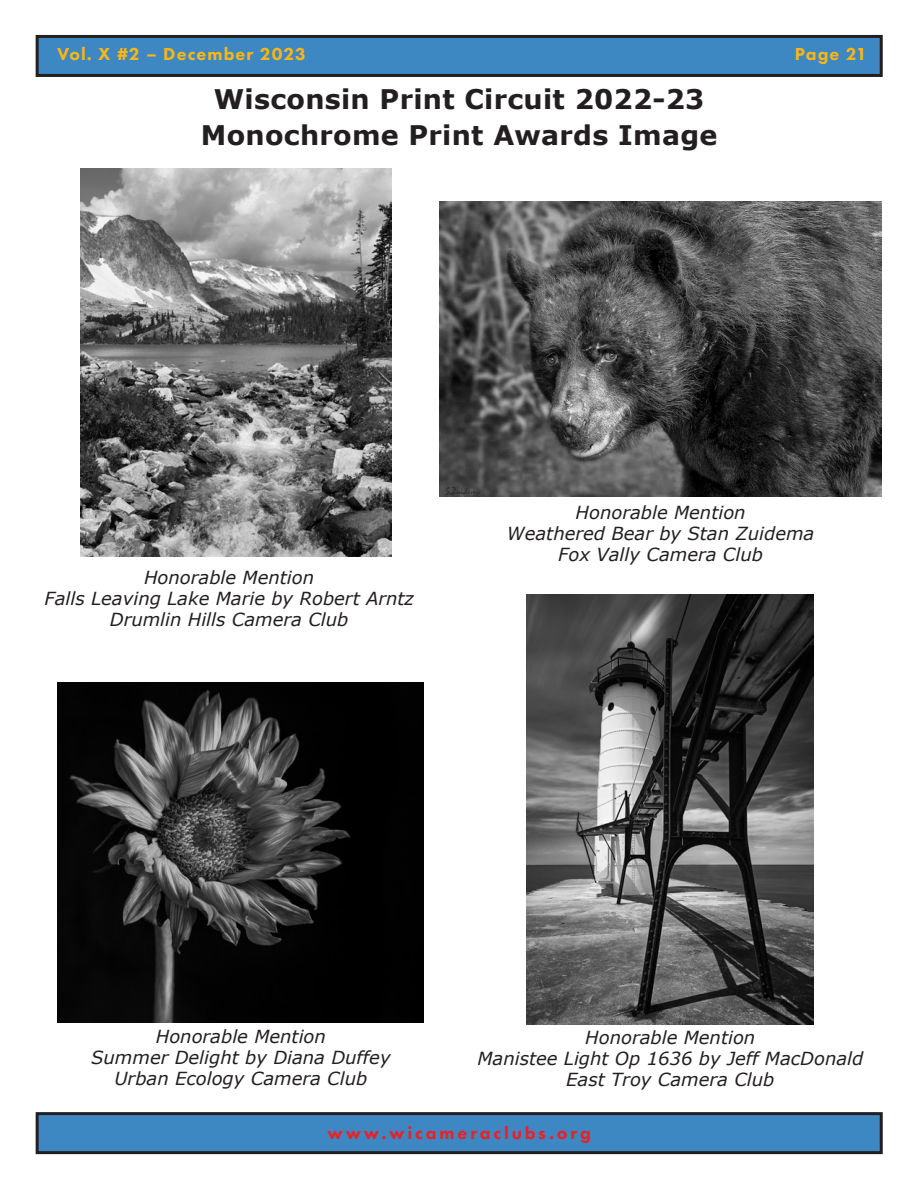
<style>
.page{position:relative;width:918px;height:1188px;background:#fff}
.page>*{position:absolute;margin:0;border:0;box-sizing:border-box;transform-origin:0 0}
.Titles{font:700 27px "Verdana";letter-spacing:.01em;color:#231f20}
.t1{font:italic 18px "Verdana";color:#231f20}
.t2{font:800 18px "Futura PT";letter-spacing:.06em;color:#fab617}
.t3{font:800 18px "Futura PT";letter-spacing:.16em;color:#ed2024}
</style>
<div class="page">
<div style="left:37px;top:1114px;width:844px;height:39px;background:#3d87c2"></div>
<div style="left:36px;top:1112px;width:847px;height:42px;border:3px solid #231f20"></div>
<div style="left:37px;top:36px;width:844px;height:39px;background:#3d87c2"></div>
<div style="left:36px;top:35px;width:847px;height:42px;border:3px solid #231f20"></div>
<img style="left:81px;top:168px;width:310px;height:389px">
<img style="left:527px;top:594px;width:287px;height:430px">
<img style="left:58px;top:683px;width:366px;height:340px">
<img style="left:439px;top:201px;width:443px;height:296px">
<p class="t2" style="left:57px;top:43px;width:250px">Vol. X #2 – December 2023</p>
<p class="t2" style="left:795px;top:43px;width:73px">Page 21</p>
<p class="Titles" style="left:214px;top:82px;width:492px">Wisconsin Print Circuit 2022-23</p>
<p class="Titles" style="left:201px;top:118px;width:518px">Monochrome Print Awards Image</p>
<p class="t1" style="left:144px;top:566px;width:172px">Honorable Mention</p>
<p class="t1" style="left:44px;top:587px;width:371px">Falls Leaving Lake Marie by Robert Arntz</p>
<p class="t1" style="left:110px;top:608px;width:240px">Drumlin Hills Camera Club</p>
<p class="t1" style="left:576px;top:501px;width:172px">Honorable Mention</p>
<p class="t1" style="left:507px;top:522px;width:309px">Weathered Bear by Stan Zuidema</p>
<p class="t1" style="left:558px;top:543px;width:206px">Fox Vally Camera Club</p>
<p class="t1" style="left:156px;top:1025px;width:172px">Honorable Mention</p>
<p class="t1" style="left:91px;top:1046px;width:301px">Summer Delight by Diana Duffey</p>
<p class="t1" style="left:114px;top:1067px;width:254px">Urban Ecology Camera Club</p>
<p class="t1" style="left:585px;top:1026px;width:172px">Honorable Mention</p>
<p class="t1" style="left:477px;top:1047px;width:387px">Manistee Light Op 1636 by Jeff MacDonald</p>
<p class="t1" style="left:566px;top:1068px;width:210px">East Troy Camera Club</p>
<p class="t3" style="left:327px;top:1122px;width:265px">www.wicameraclubs.org</p>
</div>
